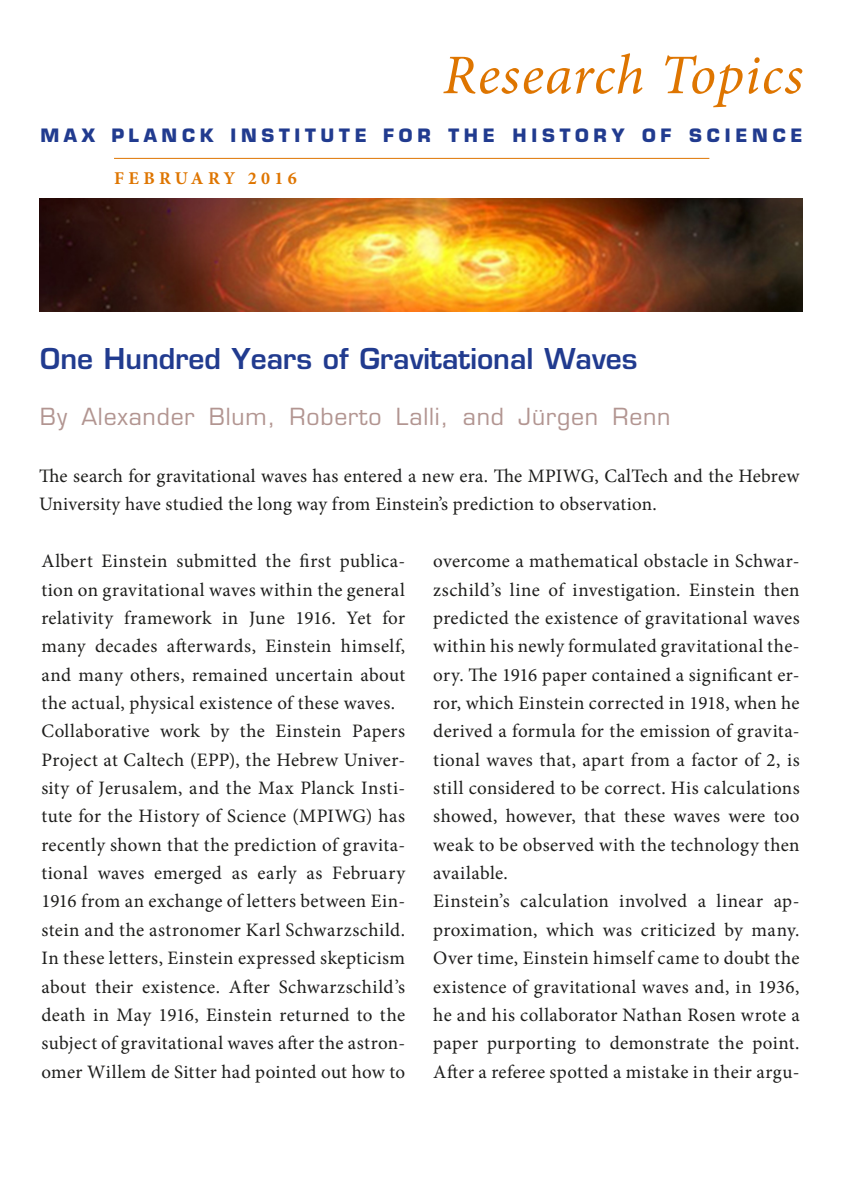
<style>
.page{position:relative;width:842px;height:1191px;background:#fff}
.page>*{position:absolute;margin:0;border:0;box-sizing:border-box;transform-origin:0 0}
.t1{font:italic 56px "Minion Pro";letter-spacing:.015em;color:#de7500}
.t2{font:600 28px "Eurostile";color:#213b8f}
.t3{font:23px "Eurostile";letter-spacing:.035em;color:#b29591}
.t4{font:19px/28.4px "Minion Pro";letter-spacing:.02em;color:#1d1d1b}
.t5{font:700 18px "Eurostile";letter-spacing:.265em;color:#213b8f}
.t6{font:700 18px "Minion Pro";letter-spacing:.245em;color:#de7500}
</style>
<div class="page">
<img style="left:40px;top:198px;width:762px;height:114px">
<hr style="left:114px;top:158px;width:595px;height:1px;background:#de7500">
<h1 class="t1" style="left:443px;top:37px;width:362px">Research Topics</h1>
<p class="t5" style="left:40px;top:124px;width:764px">MAX PLANCK INSTITUTE FOR THE HISTORY OF SCIENCE</p>
<p class="t6" style="left:114px;top:165px;width:184px">FEBRUARY 2016</p>
<h2 class="t2" style="left:40px;top:341px;width:599px">One Hundred Years of Gravitational Waves</h2>
<p class="t3" style="left:40px;top:403px;width:632px">By Alexander Blum, Roberto Lalli, and Jürgen Renn</p>
<p class="t4" style="left:39px;top:462px;width:762px">The search for gravitational waves has entered a new era. The MPIWG, CalTech and the Hebrew<br>University have studied the long way from Einstein’s prediction to observation.</p>
<p class="t4" style="left:41px;top:547px;width:365px">Albert Einstein submitted the first publica&shy;tion on gravitational waves within the general relativity framework in June 1916. Yet for many decades afterwards, Einstein himself, and many others, remained uncertain about the actual, physical existence of these waves.<br>Collaborative work by the Einstein Papers Project at Caltech (EPP), the Hebrew Univer&shy;sity of Jerusalem, and the Max Planck Insti&shy;tute for the History of Science (MPIWG) has recently shown that the prediction of gravita&shy;tional waves emerged as early as February 1916 from an exchange of letters between Ein&shy;stein and the astronomer Karl Schwarzschild.<br>In these letters, Einstein expressed skepticism about their existence. After Schwarzschild’s death in May 1916, Einstein returned to the subject of gravitational waves after the astron&shy;omer Willem de Sitter had pointed out how to</p>
<p class="t4" style="left:433px;top:547px;width:368px">overcome a mathematical obstacle in Schwar&shy;zschild’s line of investigation. Einstein then predicted the existence of gravitational waves within his newly formulated gravitational the&shy;ory. The 1916 paper contained a significant er&shy;ror, which Einstein corrected in 1918, when he derived a formula for the emission of gravita&shy;tional waves that, apart from a factor of 2, is still considered to be correct. His calculations showed, however, that these waves were too weak to be observed with the technology then available.<br>Einstein’s calculation involved a linear ap&shy;proximation, which was criticized by many.<br>Over time, Einstein himself came to doubt the existence of gravitational waves and, in 1936, he and his collaborator Nathan Rosen wrote a paper purporting to demonstrate the point.<br>After a referee spotted a mistake in their argu-</p>
</div>
